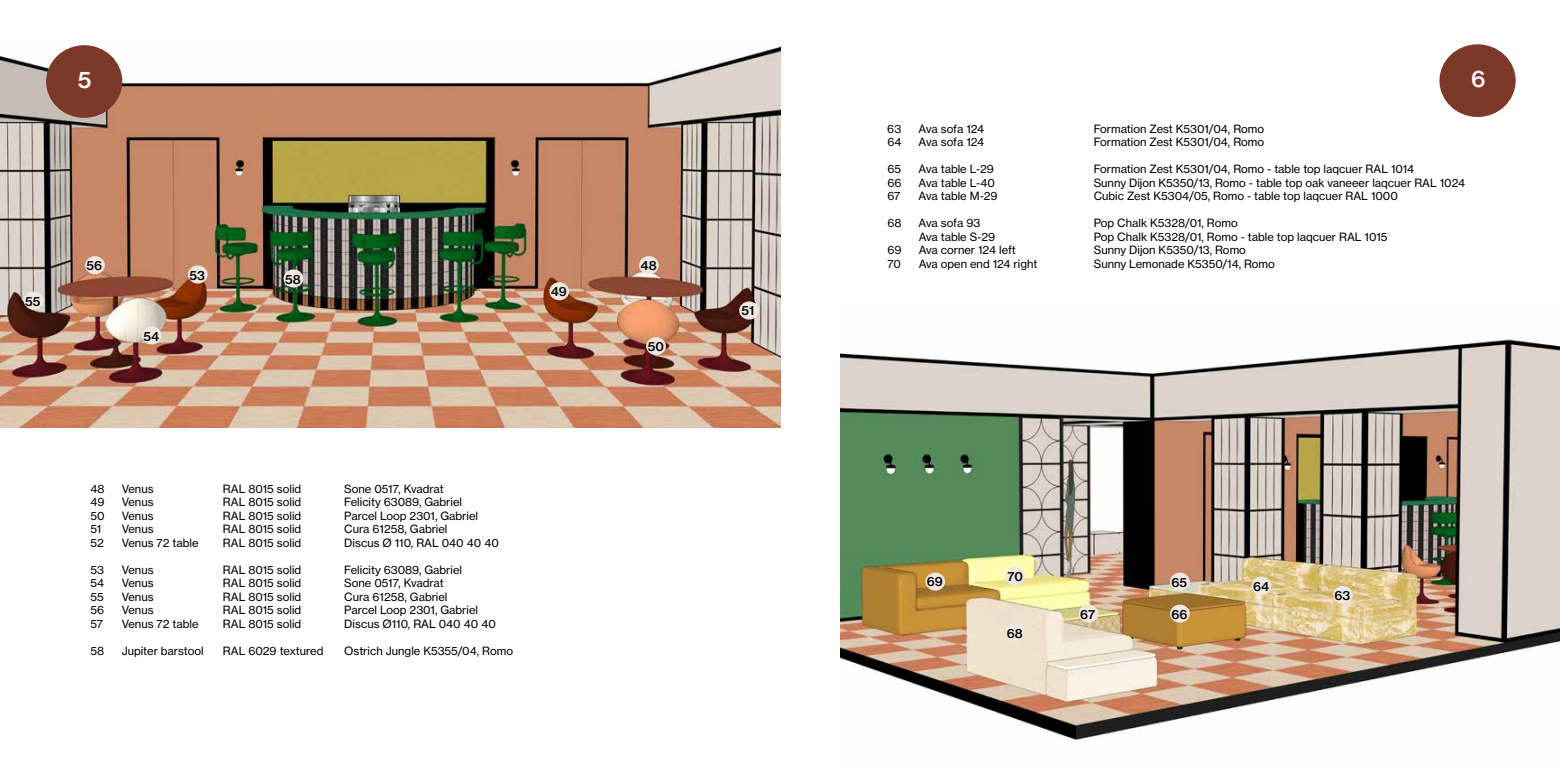
<style>
.page{position:relative;width:1560px;height:780px;background:#fff}
.page>*{position:absolute;margin:0;border:0;box-sizing:border-box;transform-origin:0 0}
.t1{font:22.5px "N Haas Grotesk TX Std 65 Md";color:#fff}
.t2{font:12.5px "N Haas Grotesk TX Std 65 Md";color:#000}
.t3{font:11.25px "N Haas Grotesk TX Std 55 Rg";color:#000}
</style>
<div class="page">
<img style="left:840px;top:339px;width:719px;height:401px">
<div style="left:1439px;top:44px;width:76px;height:73px;background:#7c3929;border-radius:50%"></div>
<img style="left:0;top:45px;width:780px;height:382px">
<div style="left:46px;top:45px;width:76px;height:73px;background:#7c3929;border-radius:50%"></div>
<div style="left:639px;top:256px;width:19px;height:18px;background:#efe7e3;border-radius:50%"></div>
<div style="left:549px;top:282px;width:20px;height:18px;background:#efe7e3;border-radius:50%"></div>
<div style="left:646px;top:337px;width:19px;height:18px;background:#efe7e3;border-radius:50%"></div>
<div style="left:142px;top:326px;width:19px;height:18px;background:#efe7e3;border-radius:50%"></div>
<div style="left:24px;top:291px;width:19px;height:18px;background:#efe7e3;border-radius:50%"></div>
<div style="left:85px;top:256px;width:20px;height:18px;background:#efe7e3;border-radius:50%"></div>
<div style="left:283px;top:269px;width:20px;height:18px;background:#efe7e3;border-radius:50%"></div>
<div style="left:925px;top:572px;width:20px;height:18px;background:#efe7e3;border-radius:50%"></div>
<div style="left:1169px;top:572px;width:20px;height:18px;background:#efe7e3;border-radius:50%"></div>
<div style="left:1251px;top:576px;width:20px;height:18px;background:#efe7e3;border-radius:50%"></div>
<div style="left:1332px;top:586px;width:20px;height:18px;background:#efe7e3;border-radius:50%"></div>
<div style="left:1169px;top:604px;width:20px;height:18px;background:#efe7e3;border-radius:50%"></div>
<div style="left:1005px;top:623px;width:19px;height:18px;background:#efe7e3;border-radius:50%"></div>
<div style="left:1078px;top:604px;width:20px;height:18px;background:#efe7e3;border-radius:50%"></div>
<div style="left:1005px;top:567px;width:19px;height:18px;background:#efe7e3;border-radius:50%"></div>
<div style="left:188px;top:265px;width:20px;height:18px;background:#efe7e3;border-radius:50%"></div>
<div style="left:739px;top:301px;width:19px;height:18px;background:#efe7e3;border-radius:50%"></div>
<h1 class="t1" style="left:78px;top:66px;width:15px">5</h1>
<p class="t2" style="left:25px;top:293px;width:17px">55</p>
<p class="t2" style="left:87px;top:258px;width:17px">56</p>
<p class="t2" style="left:143px;top:328px;width:17px">54</p>
<p class="t2" style="left:189px;top:267px;width:17px">53</p>
<p class="t2" style="left:285px;top:271px;width:17px">58</p>
<p class="t2" style="left:551px;top:284px;width:18px">49</p>
<p class="t3" style="left:90px;top:481px;width:16px">48</p>
<p class="t3" style="left:122px;top:481px;width:33px">Venus</p>
<p class="t3" style="left:223px;top:481px;width:80px">RAL 8015 solid</p>
<p class="t3" style="left:344px;top:481px;width:101px">Sone 0517, Kvadrat</p>
<p class="t3" style="left:90px;top:495px;width:16px">49</p>
<p class="t3" style="left:122px;top:495px;width:33px">Venus</p>
<p class="t3" style="left:223px;top:495px;width:80px">RAL 8015 solid</p>
<p class="t3" style="left:344px;top:495px;width:119px">Felicity 63089, Gabriel</p>
<p class="t3" style="left:90px;top:508px;width:16px">50</p>
<p class="t3" style="left:122px;top:508px;width:33px">Venus</p>
<p class="t3" style="left:223px;top:508px;width:80px">RAL 8015 solid</p>
<p class="t3" style="left:344px;top:508px;width:135px">Parcel Loop 2301, Gabriel</p>
<p class="t3" style="left:90px;top:522px;width:12px">51</p>
<p class="t3" style="left:122px;top:522px;width:33px">Venus</p>
<p class="t3" style="left:223px;top:522px;width:80px">RAL 8015 solid</p>
<p class="t3" style="left:344px;top:522px;width:105px">Cura 61258, Gabriel</p>
<p class="t3" style="left:90px;top:535px;width:15px">52</p>
<p class="t3" style="left:122px;top:535px;width:78px">Venus 72 table</p>
<p class="t3" style="left:223px;top:535px;width:80px">RAL 8015 solid</p>
<p class="t3" style="left:344px;top:535px;width:156px">Discus Ø 110, RAL 040 40 40</p>
<p class="t3" style="left:90px;top:562px;width:15px">53</p>
<p class="t3" style="left:122px;top:562px;width:33px">Venus</p>
<p class="t3" style="left:223px;top:562px;width:80px">RAL 8015 solid</p>
<p class="t3" style="left:344px;top:562px;width:119px">Felicity 63089, Gabriel</p>
<p class="t3" style="left:90px;top:576px;width:15px">54</p>
<p class="t3" style="left:122px;top:576px;width:33px">Venus</p>
<p class="t3" style="left:223px;top:576px;width:80px">RAL 8015 solid</p>
<p class="t3" style="left:344px;top:576px;width:101px">Sone 0517, Kvadrat</p>
<p class="t3" style="left:90px;top:589px;width:15px">55</p>
<p class="t3" style="left:122px;top:589px;width:33px">Venus</p>
<p class="t3" style="left:223px;top:589px;width:80px">RAL 8015 solid</p>
<p class="t3" style="left:344px;top:589px;width:105px">Cura 61258, Gabriel</p>
<p class="t3" style="left:90px;top:603px;width:15px">56</p>
<p class="t3" style="left:122px;top:603px;width:33px">Venus</p>
<p class="t3" style="left:223px;top:603px;width:80px">RAL 8015 solid</p>
<p class="t3" style="left:344px;top:603px;width:135px">Parcel Loop 2301, Gabriel</p>
<p class="t3" style="left:90px;top:616px;width:14px">57</p>
<p class="t3" style="left:122px;top:616px;width:78px">Venus 72 table</p>
<p class="t3" style="left:223px;top:616px;width:80px">RAL 8015 solid</p>
<p class="t3" style="left:344px;top:616px;width:153px">Discus Ø110, RAL 040 40 40</p>
<p class="t3" style="left:90px;top:643px;width:15px">58</p>
<p class="t3" style="left:122px;top:643px;width:84px">Jupiter barstool</p>
<p class="t3" style="left:223px;top:643px;width:102px">RAL 6029 textured</p>
<p class="t3" style="left:344px;top:643px;width:170px">Ostrich Jungle K5355/04, Romo</p>
<p class="t2" style="left:640px;top:258px;width:18px">48</p>
<p class="t2" style="left:647px;top:339px;width:18px">50</p>
<p class="t2" style="left:741px;top:302px;width:14px">51</p>
<h1 class="t1" style="left:1470px;top:65px;width:16px">6</h1>
<p class="t3" style="left:887px;top:122px;width:15px">63</p>
<p class="t3" style="left:918px;top:122px;width:67px">Ava sofa 124</p>
<p class="t3" style="left:1093px;top:122px;width:172px">Formation Zest K5301/04, Romo</p>
<p class="t3" style="left:887px;top:135px;width:16px">64</p>
<p class="t3" style="left:918px;top:135px;width:67px">Ava sofa 124</p>
<p class="t3" style="left:1093px;top:135px;width:172px">Formation Zest K5301/04, Romo</p>
<p class="t3" style="left:887px;top:162px;width:15px">65</p>
<p class="t3" style="left:918px;top:162px;width:77px">Ava table L-29</p>
<p class="t3" style="left:1093px;top:162px;width:322px">Formation Zest K5301/04, Romo - table top laqcuer RAL 1014</p>
<p class="t3" style="left:887px;top:176px;width:16px">66</p>
<p class="t3" style="left:918px;top:176px;width:78px">Ava table L-40</p>
<p class="t3" style="left:1093px;top:176px;width:373px">Sunny Dijon K5350/13, Romo - table top oak vaneeer laqcuer RAL 1024</p>
<p class="t3" style="left:887px;top:189px;width:15px">67</p>
<p class="t3" style="left:918px;top:189px;width:80px">Ava table M-29</p>
<p class="t3" style="left:1093px;top:189px;width:306px">Cubic Zest K5304/05, Romo - table top laqcuer RAL 1000</p>
<p class="t3" style="left:887px;top:216px;width:16px">68</p>
<p class="t3" style="left:918px;top:216px;width:63px">Ava sofa 93</p>
<p class="t3" style="left:1093px;top:216px;width:145px">Pop Chalk K5328/01, Romo</p>
<p class="t3" style="left:918px;top:230px;width:78px">Ava table S-29</p>
<p class="t3" style="left:1093px;top:230px;width:295px">Pop Chalk K5328/01, Romo - table top laqcuer RAL 1015</p>
<p class="t3" style="left:887px;top:243px;width:15px">69</p>
<p class="t3" style="left:918px;top:243px;width:99px">Ava corner 124 left</p>
<p class="t3" style="left:1093px;top:243px;width:154px">Sunny Dijon K5350/13, Romo</p>
<p class="t3" style="left:887px;top:257px;width:15px">70</p>
<p class="t3" style="left:918px;top:257px;width:120px">Ava open end 124 right</p>
<p class="t3" style="left:1093px;top:257px;width:183px">Sunny Lemonade K5350/14, Romo</p>
<p class="t2" style="left:1007px;top:568px;width:17px">70</p>
<p class="t2" style="left:926px;top:573px;width:17px">69</p>
<p class="t2" style="left:1171px;top:574px;width:17px">65</p>
<p class="t2" style="left:1252px;top:578px;width:17px">64</p>
<p class="t2" style="left:1006px;top:625px;width:17px">68</p>
<p class="t2" style="left:1080px;top:606px;width:16px">67</p>
<p class="t2" style="left:1171px;top:606px;width:17px">66</p>
<p class="t2" style="left:1334px;top:587px;width:17px">63</p>
</div>
